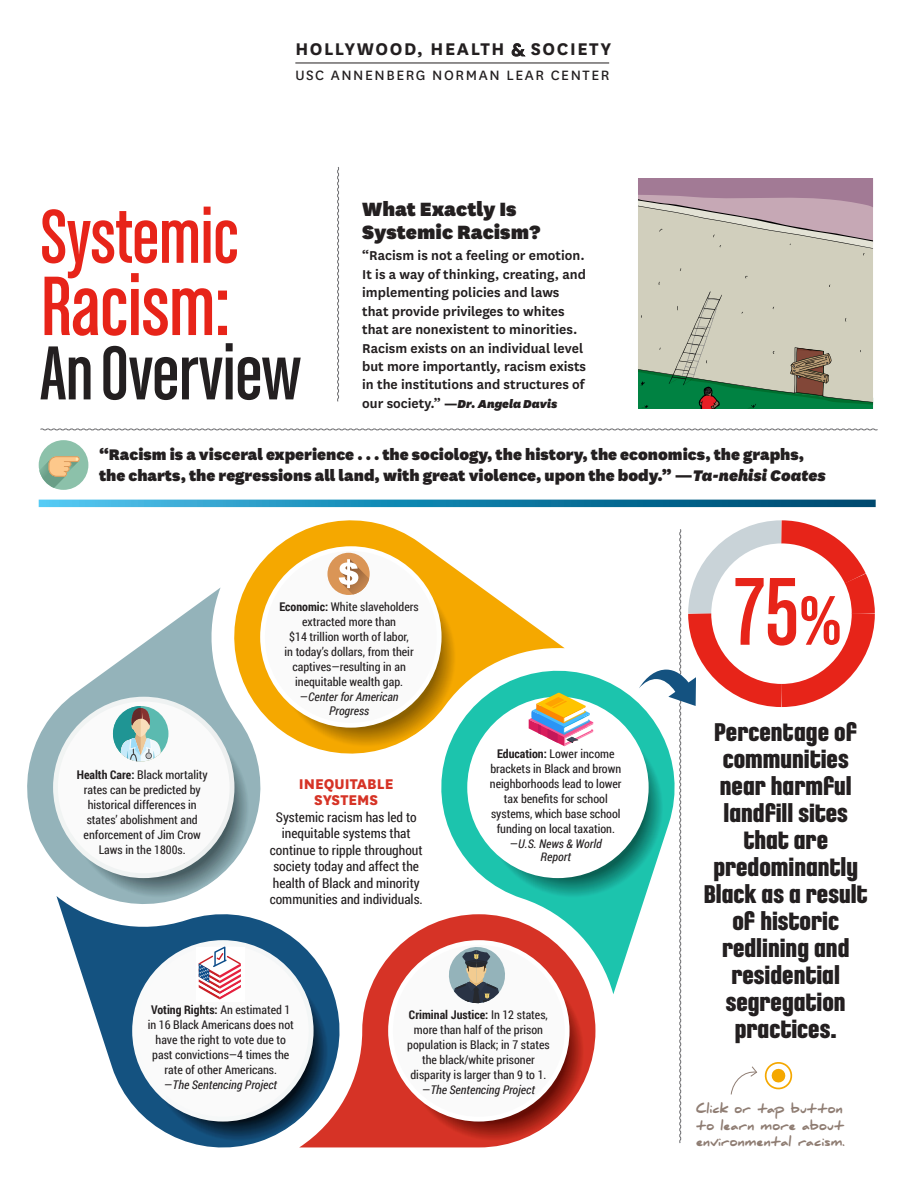
<style>
.page{position:relative;width:918px;height:1188px;background:#fff}
.page>*{position:absolute;margin:0;border:0;box-sizing:border-box;transform-origin:0 0}
.t1{font:102.3px "Chalet Comprime Cologne Eighty";color:#e72419}
.t2{font:89.55px "Chalet Comprime Cologne Sixty";color:#e72419}
.t3{font:81.3px "Chalet Comprime Cologne Sixty";color:#231f20}
.t4{font:81.3px "Chalet Comprime Cologne Sixty";color:#e72419}
.t5{font:27.3px/27px "Chalet Comprime Hong Kong Eighty";color:#231f20;text-align:center;scale:1.15 1}
.t6{font:900 22.5px/22.5px "National";color:#231f20}
.t7{font:700 19.8px "National";letter-spacing:.08em;color:#231f20}
.t8{font:900 18px/21.6px "National";color:#231f20}
.t9{font:800 16.5px/16.5px "National";color:#d63326;text-align:center}
.t10{font:15.9px "National";letter-spacing:.1em;color:#231f20}
.t11{font:600 15px/18.5px "National";color:#231f20}
.t12{font:13.5px/16.5px "Roboto Condensed";color:#231f20;text-align:center}
.t13{font:italic 900 13.5px "National";color:#231f20}
.t14{font:12px/15px "Roboto Condensed";color:#231f20;text-align:center}
.Testo_esterno{font:900 12px/16.5px "Daniel";letter-spacing:.02em;color:#8f7d73}
.t15{font:italic 12px "Roboto Condensed";color:#231f20}
.s1{font-weight:600;font-style:normal;font-size:15px}
.s2{font-style:normal}
.s3{font-style:italic}
.s4{font-weight:700}
.s5{font-size:74.55px}
</style>
<div class="page">
<svg style="left:39px;top:500px;width:837px;height:7px;background:#1981aa"></svg>
<hr style="left:295px;top:63px;width:314px;height:1px;background:#231f20">
<svg style="left:512px;top:43px;width:13px;height:13px"></svg>
<svg style="left:337px;top:167px;width:2px;height:235px"></svg>
<svg style="left:354px;top:926px;width:241px;height:221px;fill:#d63326"></svg>
<svg style="left:64px;top:920px;width:290px;height:228px"></svg>
<svg style="left:427px;top:671px;width:212px;height:323px"></svg>
<svg style="left:219px;top:505px;width:346px;height:264px"></svg>
<svg style="left:27px;top:587px;width:249px;height:333px"></svg>
<svg style="left:388px;top:940px;width:182px;height:182px"></svg>
<svg style="left:132px;top:940px;width:182px;height:182px"></svg>
<div style="left:53px;top:697px;width:181px;height:181px;background:#eff2f2;border-radius:91px"></div>
<svg style="left:260px;top:546px;width:182px;height:182px"></svg>
<div style="left:467px;top:697px;width:182px;height:181px;background:#fff;border-radius:91px"></div>
<div style="left:393px;top:945px;width:172px;height:172px;background:#fafafa;border-radius:50%"></div>
<div style="left:137px;top:945px;width:172px;height:172px;background:#fafafa;border-radius:50%"></div>
<div style="left:58px;top:702px;width:172px;height:171px;background:#fafafa;border-radius:50%"></div>
<div style="left:265px;top:551px;width:172px;height:172px;background:#fafafa;border-radius:50%"></div>
<div style="left:39px;top:440px;width:49px;height:50px;background:#8cc1aa;border-radius:50%"></div>
<svg style="left:39px;top:456px;width:41px;height:32px"></svg>
<svg style="left:40px;top:428px;width:838px;height:3px"></svg>
<svg style="left:639px;top:520px;width:236px;height:623px"></svg>
<div style="left:638px;top:255px;width:235px;height:13px;background:#d1cfbd"></div>
<svg style="left:638px;top:178px;width:235px;height:77px;background:#beaaae"></svg>
<svg style="left:638px;top:268px;width:235px;height:141px;background:#abbaa1"></svg>
<div style="left:327px;top:553px;width:43px;height:42px;background:#da9556;border-radius:21px"></div>
<svg style="left:339px;top:559px;width:30px;height:36px"></svg>
<svg style="left:529px;top:693px;width:65px;height:53px"></svg>
<svg style="left:445px;top:943px;width:64px;height:61px"></svg>
<div style="left:196px;top:947px;width:49px;height:55px;background:#fff"></div>
<svg style="left:199px;top:947px;width:42px;height:52px"></svg>
<div style="left:113px;top:706px;width:55px;height:55px;background:#5bbab0;border-radius:50%"></div>
<svg style="left:113px;top:706px;width:48px;height:55px"></svg>
<p class="t7" style="left:295px;top:35px;width:211px">HOLLYWOOD, HEALTH</p>
<p class="t7" style="left:531px;top:35px;width:82px">SOCIETY</p>
<p class="t10" style="left:295px;top:65px;width:316px">USC ANNENBERG NORMAN LEAR CENTER</p>
<p class="t4" style="left:40px;top:192px;width:199px">Systemic</p>
<p class="t2" style="left:40px;top:257px;width:191px">Racism:</p>
<p class="t3" style="left:40px;top:328px;width:262px">An Overview</p>
<p class="t6" style="left:362px;top:197px;width:180px">What Exactly Is<br>Systemic Racism?</p>
<p class="t11" style="left:362px;top:246px;width:225px">“Racism is not a feeling or emotion.<br>It is a way of thinking, creating, and implementing policies and laws that provide privileges to whites that are nonexistent to minorities.<br>Racism exists on an individual level but more importantly, racism exists in the institutions and structures of</p>
<p class="t13" style="left:362px;top:394px;width:197px"><span class="s1">our society.”</span> <span class="s2">—</span>Dr. Angela Davis</p>
<p class="t8" style="left:99px;top:442px;width:728px">“Racism is a visceral experience . . . the sociology, the history, the economics, the graphs, the charts, the regressions all land, with great violence, upon the body.” —<span class="s3">Ta-nehisi Coates</span></p>
<p class="t14" style="left:77px;top:767px;width:132px"><span class="s4">Health Care:</span> Black mortality rates can be predicted by historical differences in states’ abolishment and enforcement of Jim Crow<br>Laws in the 1800s.</p>
<p class="t14" style="left:279px;top:599px;width:141px"><span class="s4">Economic:</span> White slaveholders extracted more than<br>$14 trillion worth of labor,<br>in today’s dollars, from their captives—resulting in an inequitable wealth gap. —<span class="s3">Center for American</span></p>
<p class="t15" style="left:329px;top:702px;width:41px">Progress</p>
<p class="t9" style="left:299px;top:774px;width:96px">INEQUITABLE<br>SYSTEMS</p>
<p class="t12" style="left:270px;top:808px;width:155px">Systemic racism has led to inequitable systems that continue to ripple throughout society today and affect the health of Black and minority communities and individuals.</p>
<p class="t14" style="left:490px;top:745px;width:133px"><span class="s4">Education:</span> Lower income brackets in Black and brown neighborhoods lead to lower tax benefits for school systems, which base school funding on local taxation. —<span class="s3">U.S. News &amp; World</span></p>
<p class="t15" style="left:541px;top:849px;width:32px">Report</p>
<p class="t14" style="left:148px;top:1002px;width:148px"><span class="s4">Voting Rights:</span> An estimated 1 in 16 Black Americans does not have the right to vote due to past convictions—4 times the rate of other Americans.<br>—<span class="s3">The Sentencing Project</span></p>
<p class="t14" style="left:407px;top:1007px;width:144px"><span class="s4">Criminal Justice:</span> In 12 states, more than half of the prison population is Black; in 7 states the black/white prisoner disparity is larger than 9 to 1. —<span class="s3">The Sentencing Project</span></p>
<p class="t1" style="left:734px;top:555px;width:109px">75<span class="s5">%</span></p>
<p class="t5" style="left:704px;top:718px;width:144px">Percentage of communities near harmful landfill sites that are predominantly<br>Black as a result of historic redlining and residential segregation practices.</p>
<p class="Testo_esterno" style="left:696px;top:1101px;width:150px">Click or tap button to learn more about environmental racism.</p>
</div>
